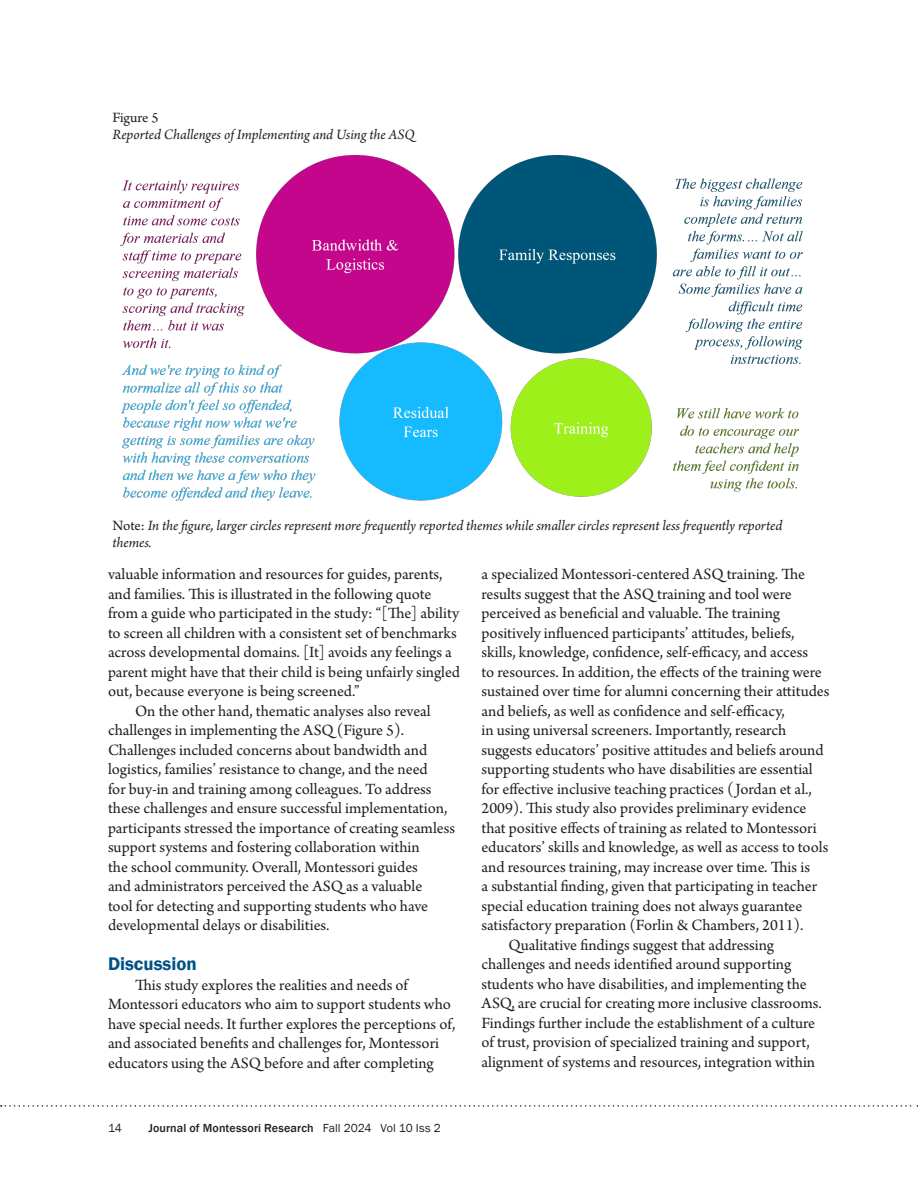
<style>
.page{position:relative;width:918px;height:1188px;background:#fff}
.page>*{position:absolute;margin:0;border:0;box-sizing:border-box;transform-origin:0 0}
.JOMR_Heading_1{font:600 18.75px "Franklin Gothic";color:#005187}
.t1{font:16.5px/19.5px "Arno Pro";color:#231f20}
.t2{font:italic 15px/16.5px "Arno Pro";letter-spacing:-.005em;color:#231f20}
.t3{font:15px "Arno Pro";letter-spacing:-.005em;color:#231f20}
.t4{font:500 12px "Franklin Gothic";letter-spacing:.01em;color:#231f20}
.t5{font:12px "Franklin Gothic";color:#231f20}
.s1{font-style:normal}
.s2{font-weight:400}
</style>
<div class="page">
<svg style="left:1px;top:1105px;width:917px;height:2px"></svg>
<img style="left:120px;top:155px;width:683px;height:346px">
<p class="t3" style="left:112px;top:109px;width:48px">Figure 5</p>
<p class="t2" style="left:112px;top:127px;width:304px">Reported Challenges of Implementing and Using the ASQ</p>
<p class="t2" style="left:112px;top:518px;width:671px"><span class="s1">Note:</span> In the figure, larger circles represent more frequently reported themes while smaller circles represent less frequently reported themes.</p>
<p class="t1" style="left:108px;top:565px;width:354px">valuable information and resources for guides, parents, and families. This is illustrated in the following quote from a guide who participated in the study: “[The] ability to screen all children with a consistent set of benchmarks across developmental domains. [It] avoids any feelings a parent might have that their child is being unfairly singled out, because everyone is being screened.”</p>
<p class="t1" style="left:108px;top:702px;width:349px;text-indent:27px">On the other hand, thematic analyses also reveal challenges in implementing the ASQ (Figure 5).<br>Challenges included concerns about bandwidth and logistics, families’ resistance to change, and the need<br>for buy-in and training among colleagues. To address these challenges and ensure successful implementation, participants stressed the importance of creating seamless support systems and fostering collaboration within<br>the school community. Overall, Montessori guides<br>and administrators perceived the ASQ as a valuable<br>tool for detecting and supporting students who have developmental delays or disabilities.</p>
<p class="JOMR_Heading_1" style="left:108px;top:952px;width:90px">Discussion</p>
<p class="t1" style="left:108px;top:976px;width:349px;text-indent:27px">This study explores the realities and needs of Montessori educators who aim to support students who have special needs. It further explores the perceptions of, and associated benefits and challenges for, Montessori educators using the ASQ before and after completing</p>
<p class="t5" style="left:108px;top:1120px;width:16px">14</p>
<p class="t4" style="left:148px;top:1120px;width:294px">Journal of Montessori Research <span class="s2">Fall 2024 Vol 10 Iss 2</span></p>
<p class="t1" style="left:482px;top:565px;width:349px">a specialized Montessori-centered ASQ training. The results suggest that the ASQ training and tool were perceived as beneficial and valuable. The training positively influenced participants’ attitudes, beliefs, skills, knowledge, confidence, self-efficacy, and access<br>to resources. In addition, the effects of the training were sustained over time for alumni concerning their attitudes and beliefs, as well as confidence and self-efficacy,<br>in using universal screeners. Importantly, research suggests educators’ positive attitudes and beliefs around supporting students who have disabilities are essential for effective inclusive teaching practices (Jordan et al., 2009). This study also provides preliminary evidence that positive effects of training as related to Montessori educators’ skills and knowledge, as well as access to tools and resources training, may increase over time. This is<br>a substantial finding, given that participating in teacher special education training does not always guarantee satisfactory preparation (Forlin &amp; Chambers, 2011).</p>
<p class="t1" style="left:482px;top:936px;width:342px;text-indent:27px">Qualitative findings suggest that addressing challenges and needs identified around supporting students who have disabilities, and implementing the ASQ, are crucial for creating more inclusive classrooms.<br>Findings further include the establishment of a culture of trust, provision of specialized training and support, alignment of systems and resources, integration within</p>
</div>
